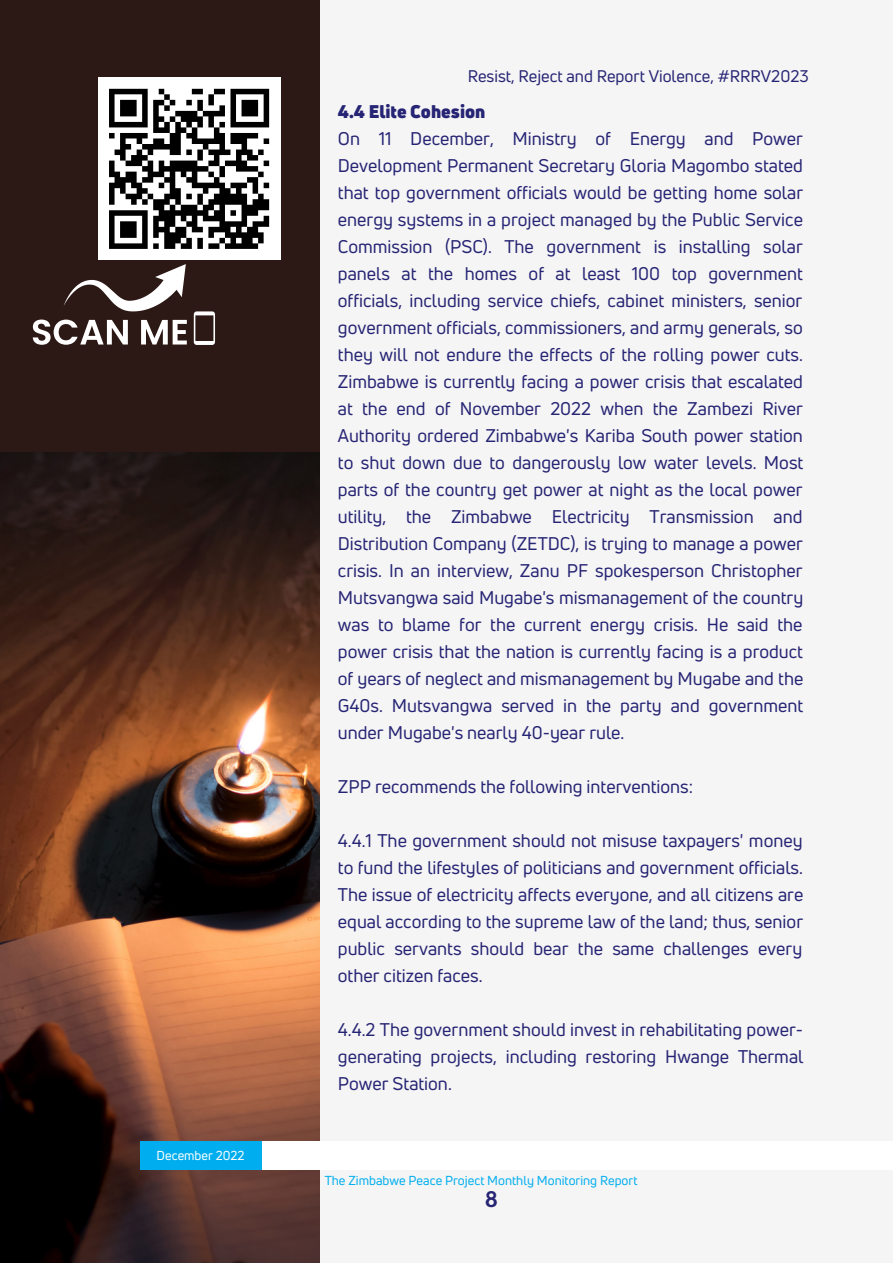
<style>
.page{position:relative;width:893px;height:1264px;background:#fff}
.page>*{position:absolute;margin:0;border:0;box-sizing:border-box;transform-origin:0 0}
.t1{font:25.35px "OS Aran 600";color:#262474}
.t2{font:18px/27px "Uni Neue";color:#262474;text-align:justify}
.t3{font:900 18px "Uni Neue";color:#262474}
.t4{font:16.5px "Uni Neue";color:#262474}
.t5{font:12.75px "Uni Neue";color:#00aeef}
.t6{font:12.75px "Uni Neue";color:#fff}
</style>
<div class="page">
<div style="left:0;top:0;width:892px;height:1262px;background:#f5f5f5"></div>
<img style="left:0;top:452px;width:319px;height:810px">
<div style="left:257px;top:1141px;width:635px;height:28px;background:#fff"></div>
<div style="left:140px;top:1141px;width:122px;height:28px;background:#00aeef"></div>
<div style="left:0;top:0;width:319px;height:452px;background:#2c1915"></div>
<svg style="left:33px;top:319px;width:95px;height:26px"></svg>
<svg style="left:141px;top:320px;width:46px;height:24px"></svg>
<svg style="left:194px;top:311px;width:21px;height:34px"></svg>
<svg style="left:64px;top:264px;width:122px;height:47px"></svg>
<div style="left:98px;top:78px;width:182px;height:182px;background:#fff"></div>
<svg style="left:109px;top:88px;width:161px;height:161px"></svg>
<p class="t6" style="left:157px;top:1146px;width:90px">December 2022</p>
<p class="t4" style="left:467px;top:65px;width:343px">Resist, Reject and Report Violence, #RRRV2023</p>
<p class="t3" style="left:338px;top:99px;width:149px">4.4 Elite Cohesion</p>
<p class="t2" style="left:338px;top:125px;width:467px">On 11 December, Ministry of Energy and Power Development Permanent Secretary Gloria Magombo stated that top government officials would be getting home solar energy systems in a project managed by the Public Service Commission (PSC). The government is installing solar panels at the homes of at least 100 top government officials, including service chiefs, cabinet ministers, senior government officials, commissioners, and army generals, so they will not endure the effects of the rolling power cuts.<br>Zimbabwe is currently facing a power crisis that escalated at the end of November 2022 when the Zambezi River Authority ordered Zimbabwe's Kariba South power station to shut down due to dangerously low water levels. Most parts of the country get power at night as the local power utility, the Zimbabwe Electricity Transmission and Distribution Company (ZETDC), is trying to manage a power crisis. In an interview, Zanu PF spokesperson Christopher Mutsvangwa said Mugabe's mismanagement of the country was to blame for the current energy crisis. He said the power crisis that the nation is currently facing is a product of years of neglect and mismanagement by Mugabe and the G40s. Mutsvangwa served in the party and government under Mugabe's nearly 40-year rule.</p>
<p class="t2" style="left:338px;top:772px;width:357px">ZPP recommends the following interventions:</p>
<p class="t2" style="left:338px;top:826px;width:467px">4.4.1 The government should not misuse taxpayers' money to fund the lifestyles of politicians and government officials.<br>The issue of electricity affects everyone, and all citizens are equal according to the supreme law of the land; thus, senior public servants should bear the same challenges every other citizen faces.</p>
<p class="t2" style="left:338px;top:1015px;width:467px">4.4.2 The government should invest in rehabilitating power&shy;generating projects, including restoring Hwange Thermal Power Station.</p>
<p class="t5" style="left:325px;top:1171px;width:314px">The Zimbabwe Peace Project Monthly Monitoring Report</p>
<h1 class="t1" style="left:485px;top:1188px;width:14px">8</h1>
</div>
